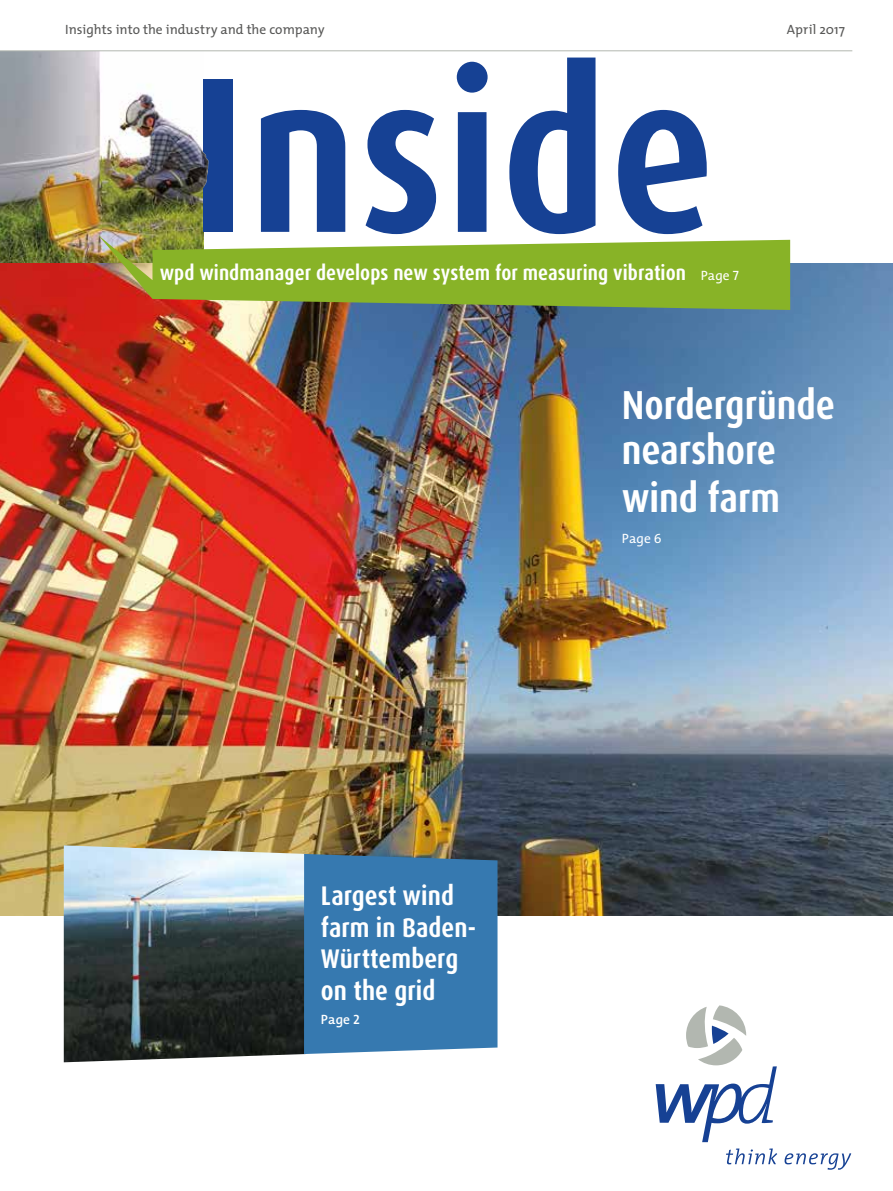
<style>
.page{position:relative;width:893px;height:1191px;background:#fff}
.page>*{position:absolute;margin:0;border:0;box-sizing:border-box;transform-origin:0 0}
.t1{font:700 condensed 222px "Dax OT";letter-spacing:.01em;color:#164194}
.t2{font:700 condensed 40.5px/46.5px "Dax OT";letter-spacing:-.005em;color:#fff}
.t3{font:700 condensed 27px/31.5px "Dax OT";letter-spacing:.005em;color:#fff}
.t4{font:700 condensed 21px "Dax OT";color:#fff}
.t5{font:13.5px "The Mix";letter-spacing:.005em;color:#575756}
.t6{font:13.5px "The Mix";color:#fff}
.t7{font:600 13.5px "The Mix";color:#fff}
.s1{font-family:"The Mix";font-weight:400;font-stretch:normal;font-size:13.5px}
.s2{font-family:"The Mix Caps";font-weight:400;font-stretch:normal;font-size:13.5px}
.s3{font-family:"The Mix Semi Bold Caps";font-weight:400}
.s4{font-family:"The Mix Caps"}
</style>
<div class="page">
<img style="left:0;top:52px;width:203px;height:212px">
<img style="left:0;top:264px;width:893px;height:652px">
<hr style="left:0;top:51px;width:852px;height:1px;background:#b2b7b0">
<svg style="left:726px;top:1148px;width:51px;height:16px"></svg>
<svg style="left:785px;top:1153px;width:66px;height:16px"></svg>
<svg style="left:656px;top:1005px;width:121px;height:137px"></svg>
<img style="left:64px;top:845px;width:242px;height:217px">
<div style="left:304px;top:854px;width:193px;height:200px;background:#3679b0"></div>
<img style="left:188px;top:134px;width:21px;height:56px">
<svg style="left:98px;top:235px;width:692px;height:75px;background:#97af45"></svg>
<p class="t5" style="left:65px;top:18px;width:261px">Insights into the industry and the company</p>
<p class="t5" style="left:787px;top:18px;width:60px">April 2017</p>
<h1 class="t1" style="left:189px;top:12px;width:527px">Inside</h1>
<p class="t4" style="left:160px;top:259px;width:581px">wpd windmanager develops new system for measuring vibration <span class="s1">Page</span> <span class="s2">7</span></p>
<p class="t3" style="left:321px;top:880px;width:157px">Largest wind farm in Baden-<br>Württemberg on the grid</p>
<p class="t7" style="left:321px;top:1008px;width:40px">Page <span class="s3">2</span></p>
<h2 class="t2" style="left:622px;top:382px;width:214px">Nordergründe nearshore wind farm</h2>
<p class="t6" style="left:622px;top:527px;width:41px">Page <span class="s4">6</span></p>
</div>
